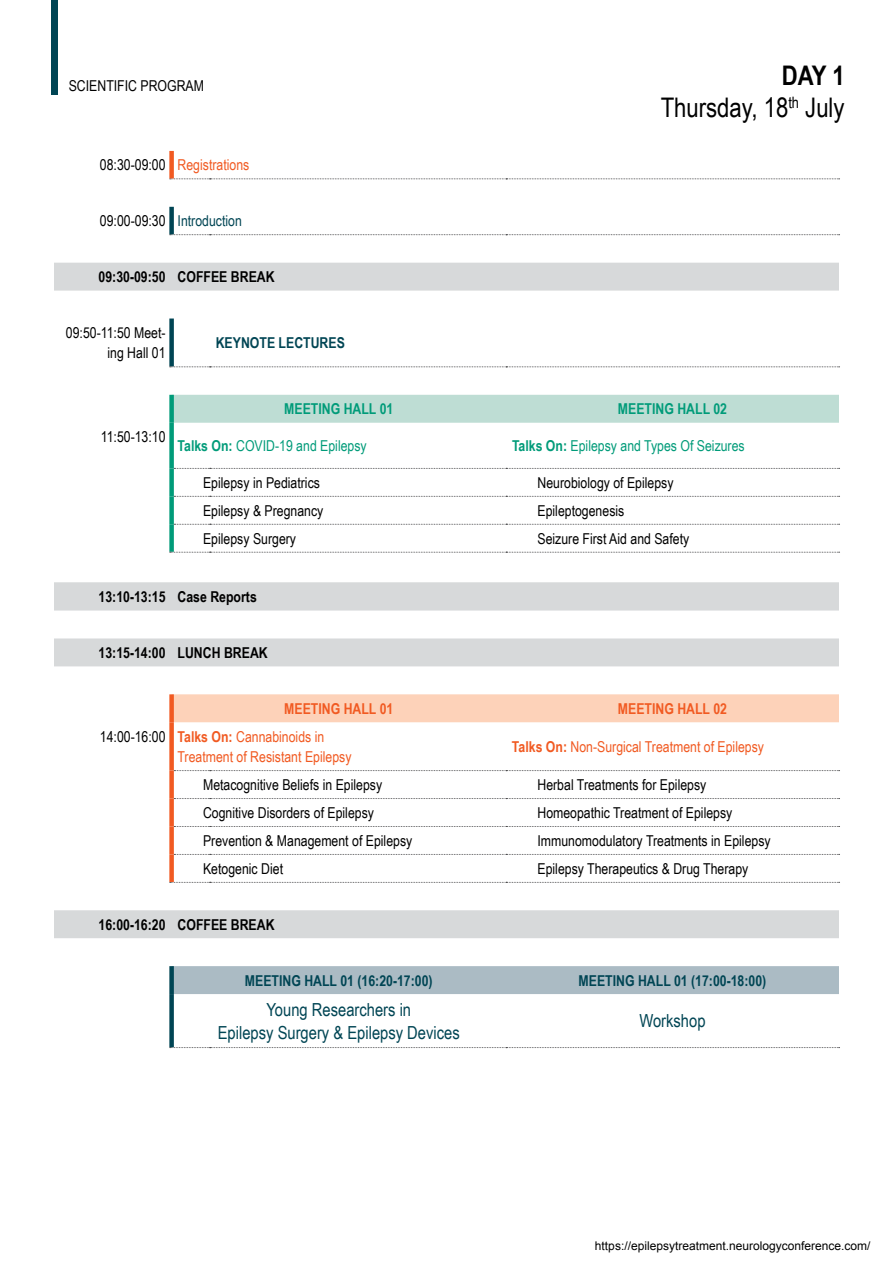
<style>
.page{position:relative;width:893px;height:1263px;background:#fff}
.page>*{position:absolute;margin:0;border:0;box-sizing:border-box;transform-origin:0 0}
.t1{font:27px/32.4px "Arial Narrow";color:#000;text-align:right}
.t2{font:18px/23.4px "Arial Narrow";color:#004554;text-align:center}
.t3{font:15px/20.4px "Arial Narrow";color:#000;text-align:right}
.t4{font:15px/20.4px "Arial Narrow";color:#f15a22}
.t5{font:700 15px "Arial Narrow";color:#000}
.t6{font:700 15px "Arial Narrow";color:#004554}
.t7{font:15px "Arial Narrow";color:#009b79}
.t8{font:700 15px "Arial Narrow";color:#009b79}
.t9{font:700 15px "Arial Narrow";color:#f15a22}
.t10{font:15px "Arial Narrow";color:#004554}
.t11{font:12px "Arial";color:#000}
.s1{color:#000}
.s2{font-weight:700}
</style>
<div class="page">
<div style="left:51px;top:0;width:7px;height:94px;background:#004554"></div>
<svg style="left:54px;top:263px;width:785px;height:675px"></svg>
<div style="left:174px;top:395px;width:665px;height:28px;background:#beddd4"></div>
<div style="left:174px;top:694px;width:665px;height:28px;background:#fdd2b9"></div>
<div style="left:174px;top:966px;width:665px;height:28px;background:#abbbc4"></div>
<div style="left:169px;top:423px;width:5px;height:45px;background:#009b79"></div>
<div style="left:169px;top:318px;width:5px;height:48px;background:#004554"></div>
<svg style="left:174px;top:468px;width:666px;height:1px"></svg>
<div style="left:169px;top:468px;width:5px;height:28px;background:#009b79"></div>
<div style="left:169px;top:496px;width:5px;height:28px;background:#009b79"></div>
<svg style="left:174px;top:496px;width:666px;height:1px"></svg>
<div style="left:169px;top:524px;width:5px;height:28px;background:#009b79"></div>
<svg style="left:174px;top:524px;width:666px;height:1px"></svg>
<svg style="left:170px;top:234px;width:670px;height:1px"></svg>
<svg style="left:170px;top:366px;width:670px;height:1px"></svg>
<svg style="left:170px;top:552px;width:670px;height:1px"></svg>
<svg style="left:170px;top:178px;width:670px;height:1px"></svg>
<div style="left:169px;top:722px;width:5px;height:49px;background:#f15a22"></div>
<div style="left:169px;top:207px;width:5px;height:27px;background:#004554"></div>
<svg style="left:170px;top:1047px;width:670px;height:1px"></svg>
<div style="left:169px;top:994px;width:5px;height:53px;background:#004554"></div>
<div style="left:169px;top:151px;width:5px;height:27px;background:#f15a22"></div>
<svg style="left:174px;top:770px;width:666px;height:1px"></svg>
<svg style="left:174px;top:798px;width:666px;height:1px"></svg>
<svg style="left:174px;top:826px;width:666px;height:1px"></svg>
<svg style="left:174px;top:854px;width:666px;height:1px"></svg>
<svg style="left:170px;top:882px;width:670px;height:1px"></svg>
<div style="left:169px;top:771px;width:5px;height:27px;background:#f15a22"></div>
<div style="left:169px;top:798px;width:5px;height:28px;background:#f15a22"></div>
<div style="left:169px;top:826px;width:5px;height:28px;background:#f15a22"></div>
<div style="left:169px;top:854px;width:5px;height:28px;background:#f15a22"></div>
<div style="left:169px;top:694px;width:5px;height:28px;background:#f15a22"></div>
<div style="left:169px;top:395px;width:5px;height:28px;background:#009b79"></div>
<div style="left:169px;top:966px;width:5px;height:28px;background:#004554"></div>
<p class="t3" style="left:69px;top:75px;width:137px">SCIENTIFIC PROGRAM</p>
<p class="t4" style="left:100px;top:154px;width:151px"><span class="s1">08:30-09:00</span> Registrations</p>
<p class="t10" style="left:100px;top:210px;width:143px"><span class="s1">09:00-09:30</span> Introduction</p>
<p class="t5" style="left:99px;top:265px;width:178px">09:30-09:50 COFFEE BREAK</p>
<p class="t3" style="left:66px;top:322px;width:101px">09:50-11:50 Meet&shy;ing Hall 01</p>
<p class="t6" style="left:216px;top:331px;width:131px">KEYNOTE LECTURES</p>
<h1 class="t1" style="left:661px;top:58px;width:185px"><span class="s2">DAY 1<br></span>Thursday, 18<sup>th</sup> July</h1>
<p class="t3" style="left:101px;top:426px;width:66px">11:50-13:10</p>
<p class="t8" style="left:284px;top:398px;width:111px">MEETING HALL 01</p>
<p class="t8" style="left:618px;top:398px;width:111px">MEETING HALL 02</p>
<p class="t7" style="left:178px;top:435px;width:191px"><span class="s2">Talks On:</span> COVID-19 and Epilepsy</p>
<p class="t7" style="left:512px;top:435px;width:234px"><span class="s2">Talks On:</span> Epilepsy and Types Of Seizures</p>
<p class="t3" style="left:203px;top:472px;width:118px">Epilepsy in Pediatrics</p>
<p class="t3" style="left:537px;top:472px;width:138px">Neurobiology of Epilepsy</p>
<p class="t3" style="left:203px;top:500px;width:122px">Epilepsy &amp; Pregnancy</p>
<p class="t3" style="left:537px;top:500px;width:88px">Epileptogenesis</p>
<p class="t3" style="left:203px;top:528px;width:94px">Epilepsy Surgery</p>
<p class="t3" style="left:537px;top:528px;width:153px">Seizure First Aid and Safety</p>
<p class="t5" style="left:99px;top:585px;width:160px">13:10-13:15 Case Reports</p>
<p class="t5" style="left:99px;top:641px;width:171px">13:15-14:00 LUNCH BREAK</p>
<p class="t9" style="left:284px;top:697px;width:111px">MEETING HALL 01</p>
<p class="t9" style="left:618px;top:697px;width:111px">MEETING HALL 02</p>
<p class="t4" style="left:178px;top:726px;width:175px;text-indent:-78px"><span class="s1">14:00-16:00</span> <span class="s2">Talks On:</span> Cannabinoids in<br>Treatment of Resistant Epilepsy</p>
<p class="t4" style="left:512px;top:736px;width:254px"><span class="s2">Talks On:</span> Non-Surgical Treatment of Epilepsy</p>
<p class="t3" style="left:203px;top:774px;width:181px">Metacognitive Beliefs in Epilepsy</p>
<p class="t3" style="left:537px;top:774px;width:170px">Herbal Treatments for Epilepsy</p>
<p class="t3" style="left:203px;top:802px;width:172px">Cognitive Disorders of Epilepsy</p>
<p class="t3" style="left:537px;top:802px;width:196px">Homeopathic Treatment of Epilepsy</p>
<p class="t3" style="left:203px;top:830px;width:211px">Prevention &amp; Management of Epilepsy</p>
<p class="t3" style="left:537px;top:830px;width:235px">Immunomodulatory Treatments in Epilepsy</p>
<p class="t3" style="left:203px;top:858px;width:81px">Ketogenic Diet</p>
<p class="t3" style="left:537px;top:858px;width:212px">Epilepsy Therapeutics &amp; Drug Therapy</p>
<p class="t5" style="left:99px;top:913px;width:178px">16:00-16:20 COFFEE BREAK</p>
<p class="t6" style="left:245px;top:969px;width:189px">MEETING HALL 01 (16:20-17:00)</p>
<p class="t6" style="left:579px;top:969px;width:189px">MEETING HALL 01 (17:00-18:00)</p>
<p class="t2" style="left:218px;top:997px;width:243px">Young Researchers in<br>Epilepsy Surgery &amp; Epilepsy Devices</p>
<p class="t2" style="left:639px;top:1009px;width:68px">Workshop</p>
<p class="t11" style="left:595px;top:1238px;width:277px">https://epilepsytreatment.neurologyconference.com/</p>
</div>
